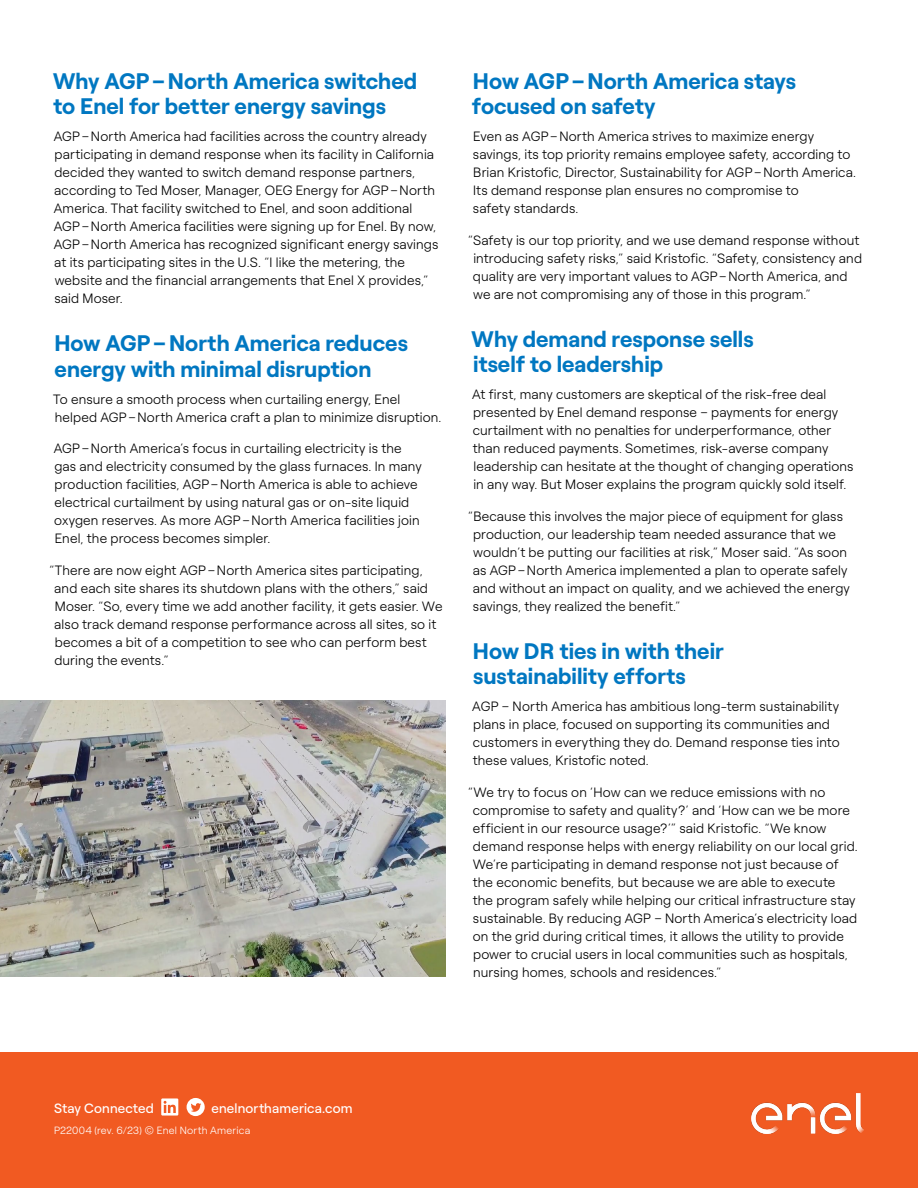
<style>
.page{position:relative;width:918px;height:1188px;background:#fff}
.page>*{position:absolute;margin:0;border:0;box-sizing:border-box;transform-origin:0 0}
.t1{font:700 22.5px/25.5px "Roobert ENEL";color:#0077c1}
.t2{font:300 13.5px/18px "Roobert ENEL";letter-spacing:.01em;color:#000}
.t3{font:13.5px "Roobert ENEL";letter-spacing:.01em;color:#fff}
.t4{font:300 10.5px "Roobert ENEL";letter-spacing:.02em;color:#fff}
</style>
<div class="page">
<div style="left:0;top:1053px;width:918px;height:135px;background:#f15a22"></div>
<svg style="left:161px;top:1098px;width:17px;height:18px"></svg>
<svg style="left:187px;top:1098px;width:18px;height:18px"></svg>
<img style="left:752px;top:1093px;width:112px;height:41px">
<img style="left:0;top:701px;width:446px;height:276px">
<h1 class="t1" style="left:53px;top:66px;width:366px">Why AGP–North America switched to Enel for better energy savings</h1>
<p class="t2" style="left:54px;top:127px;width:386px">AGP–North America had facilities across the country already participating in demand response when its facility in California decided they wanted to switch demand response partners, according to Ted Moser, Manager, OEG Energy for AGP–North America. That facility switched to Enel, and soon additional AGP–North America facilities were signing up for Enel. By now, AGP–North America has recognized significant energy savings at its participating sites in the U.S. “I like the metering, the website and the financial arrangements that Enel X provides,” said Moser.</p>
<h1 class="t1" style="left:54px;top:329px;width:355px">How AGP–North America reduces energy with minimal disruption</h1>
<p class="t2" style="left:53px;top:389px;width:390px">To ensure a smooth process when curtailing energy, Enel helped AGP–North America craft a plan to minimize disruption.</p>
<p class="t2" style="left:54px;top:439px;width:370px">AGP–North America’s focus in curtailing electricity is the gas and electricity consumed by the glass furnaces. In many production facilities, AGP–North America is able to achieve electrical curtailment by using natural gas or on-site liquid oxygen reserves. As more AGP–North America facilities join Enel, the process becomes simpler.</p>
<p class="t2" style="left:54px;top:560px;width:390px;text-indent:-5px">“There are now eight AGP–North America sites participating, and each site shares its shutdown plans with the others,” said Moser. “So, every time we add another facility, it gets easier. We also track demand response performance across all sites, so it becomes a bit of a competition to see who can perform best during the events.”</p>
<h1 class="t1" style="left:472px;top:66px;width:325px">How AGP–North America stays focused on safety</h1>
<p class="t2" style="left:473px;top:127px;width:385px">Even as AGP–North America strives to maximize energy savings, its top priority remains employee safety, according to Brian Kristofic, Director, Sustainability for AGP–North America.<br>Its demand response plan ensures no compromise to<br>safety standards.</p>
<p class="t2" style="left:473px;top:230px;width:391px;text-indent:-5px">“Safety is our top priority, and we use demand response without introducing safety risks,” said Kristofic. “Safety, consistency and quality are very important values to AGP–North America, and we are not compromising any of those in this program.”</p>
<h1 class="t1" style="left:471px;top:324px;width:284px">Why demand response sells itself to leadership</h1>
<p class="t2" style="left:472px;top:385px;width:383px">At first, many customers are skeptical of the risk-free deal presented by Enel demand response – payments for energy curtailment with no penalties for underperformance, other than reduced payments. Sometimes, risk-averse company leadership can hesitate at the thought of changing operations in any way. But Moser explains the program quickly sold itself.</p>
<p class="t2" style="left:473px;top:506px;width:379px;text-indent:-5px">“Because this involves the major piece of equipment for glass production, our leadership team needed assurance that we wouldn’t be putting our facilities at risk,” Moser said. “As soon as AGP–North America implemented a plan to operate safely and without an impact on quality, and we achieved the energy savings, they realized the benefit.”</p>
<h1 class="t1" style="left:473px;top:636px;width:253px">How DR ties in with their sustainability efforts</h1>
<p class="t2" style="left:472px;top:697px;width:369px">AGP – North America has ambitious long-term sustainability plans in place, focused on supporting its communities and customers in everything they do. Demand response ties into these values, Kristofic noted.</p>
<p class="t2" style="left:473px;top:782px;width:387px;text-indent:-5px">“We try to focus on ‘How can we reduce emissions with no compromise to safety and quality?’ and ‘How can we be more efficient in our resource usage?’” said Kristofic. “We know demand response helps with energy reliability on our local grid.<br>We’re participating in demand response not just because of the economic benefits, but because we are able to execute the program safely while helping our critical infrastructure stay sustainable. By reducing AGP – North America’s electricity load on the grid during critical times, it allows the utility to provide power to crucial users in local communities such as hospitals, nursing homes, schools and residences.”</p>
<p class="t3" style="left:54px;top:1098px;width:101px">Stay Connected</p>
<p class="t4" style="left:54px;top:1122px;width:198px">P22004 (rev. 6/23) © Enel North America</p>
<p class="t3" style="left:211px;top:1098px;width:143px">enelnorthamerica.com</p>
</div>
